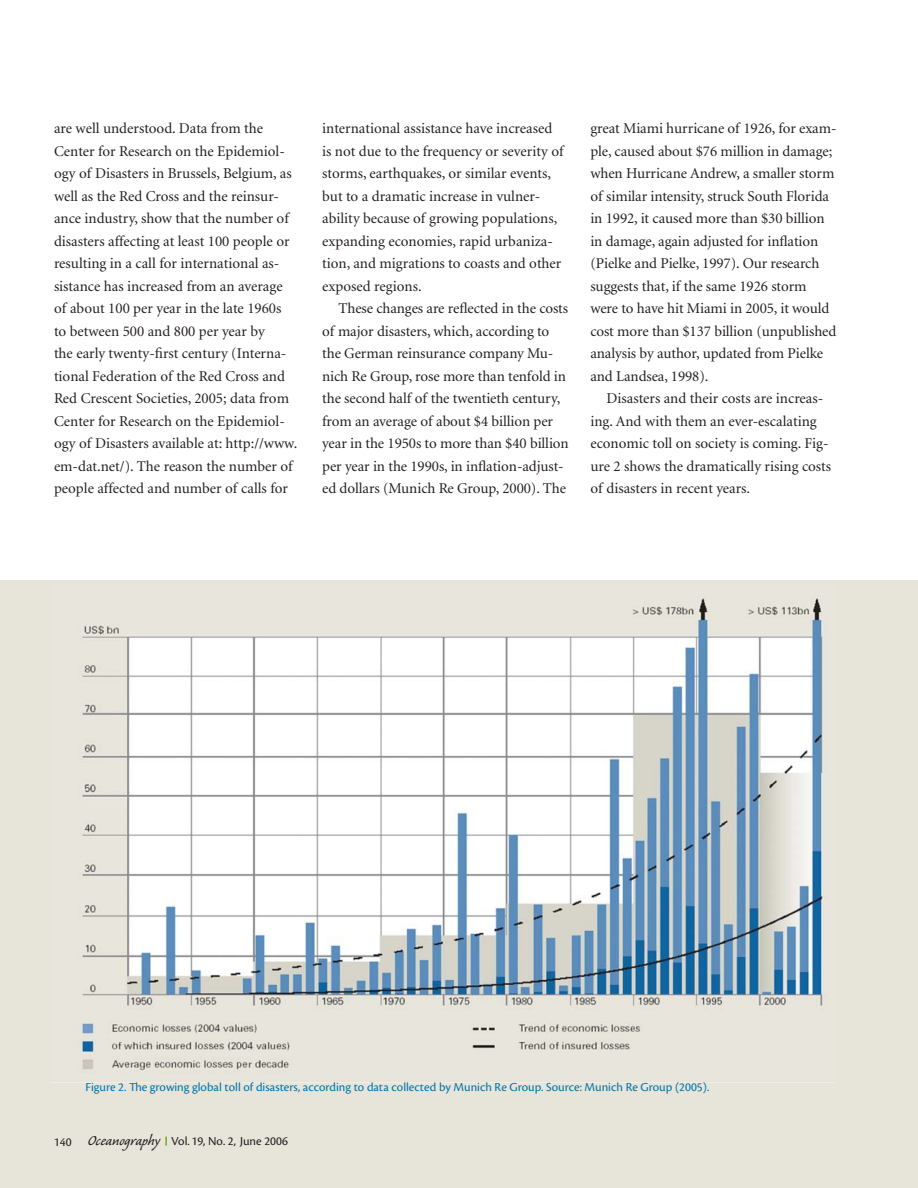
<style>
.page{position:relative;width:918px;height:1188px;background:#fff}
.page>*{position:absolute;margin:0;border:0;box-sizing:border-box;transform-origin:0 0}
.t1{font:15px/22.5px "Minion";color:#231f20}
.t2{font:12.75px "Cronos Pro";color:#0075a9}
.t3{font:12.75px "Cronos Pro";color:#231f20}
.s1{font-family:"Caliban";font-size:18px}
</style>
<div class="page">
<div style="left:0;top:580px;width:918px;height:608px;background:#e7e4da"></div>
<img style="left:80px;top:598px;width:743px;height:472px">
<svg style="left:165px;top:1137px;width:2px;height:9px"></svg>
<p class="t1" style="left:54px;top:118px;width:245px">are well understood. Data from the Center for Research on the Epidemiol&shy;ogy of Disasters in Brussels, Belgium, as well as the Red Cross and the reinsur&shy;ance industry, show that the number of disasters affecting at least 100 people or resulting in a call for international as&shy;sistance has increased from an average of about 100 per year in the late 1960s to between 500 and 800 per year by<br>the early twenty-first century (Interna&shy;tional Federation of the Red Cross and Red Crescent Societies, 2005; data from Center for Research on the Epidemiol&shy;ogy of Disasters available at: http://www. em-dat.net/). The reason the number of people affected and number of calls for</p>
<p class="t1" style="left:322px;top:118px;width:243px">international assistance have increased is not due to the frequency or severity of storms, earthquakes, or similar events, but to a dramatic increase in vulner&shy;ability because of growing populations, expanding economies, rapid urbaniza&shy;tion, and migrations to coasts and other exposed regions.</p>
<p class="t1" style="left:322px;top:298px;width:248px;text-indent:16px">These changes are reflected in the costs of major disasters, which, according to the German reinsurance company Mu&shy;nich Re Group, rose more than tenfold in the second half of the twentieth century, from an average of about $4 billion per year in the 1950s to more than $40 billion per year in the 1990s, in inflation-adjust&shy;ed dollars (Munich Re Group, 2000). The</p>
<p class="t1" style="left:590px;top:118px;width:248px">great Miami hurricane of 1926, for exam&shy;ple, caused about $76 million in damage; when Hurricane Andrew, a smaller storm of similar intensity, struck South Florida in 1992, it caused more than $30 billion in damage, again adjusted for inflation (Pielke and Pielke, 1997). Our research suggests that, if the same 1926 storm were to have hit Miami in 2005, it would cost more than $137 billion (unpublished analysis by author, updated from Pielke and Landsea, 1998).</p>
<p class="t1" style="left:590px;top:388px;width:242px;text-indent:16px">Disasters and their costs are increas&shy;ing. And with them an ever-escalating economic toll on society is coming. Fig&shy;ure 2 shows the dramatically rising costs of disasters in recent years.</p>
<p class="t2" style="left:86px;top:1082px;width:625px">Figure 2. The growing global toll of disasters, according to data collected by Munich Re Group. Source: Munich Re Group (2005).</p>
<p class="t3" style="left:54px;top:1136px;width:235px">140 <span class="s1">Oceanography</span> Vol. 19, No. 2, June 2006</p>
</div>
